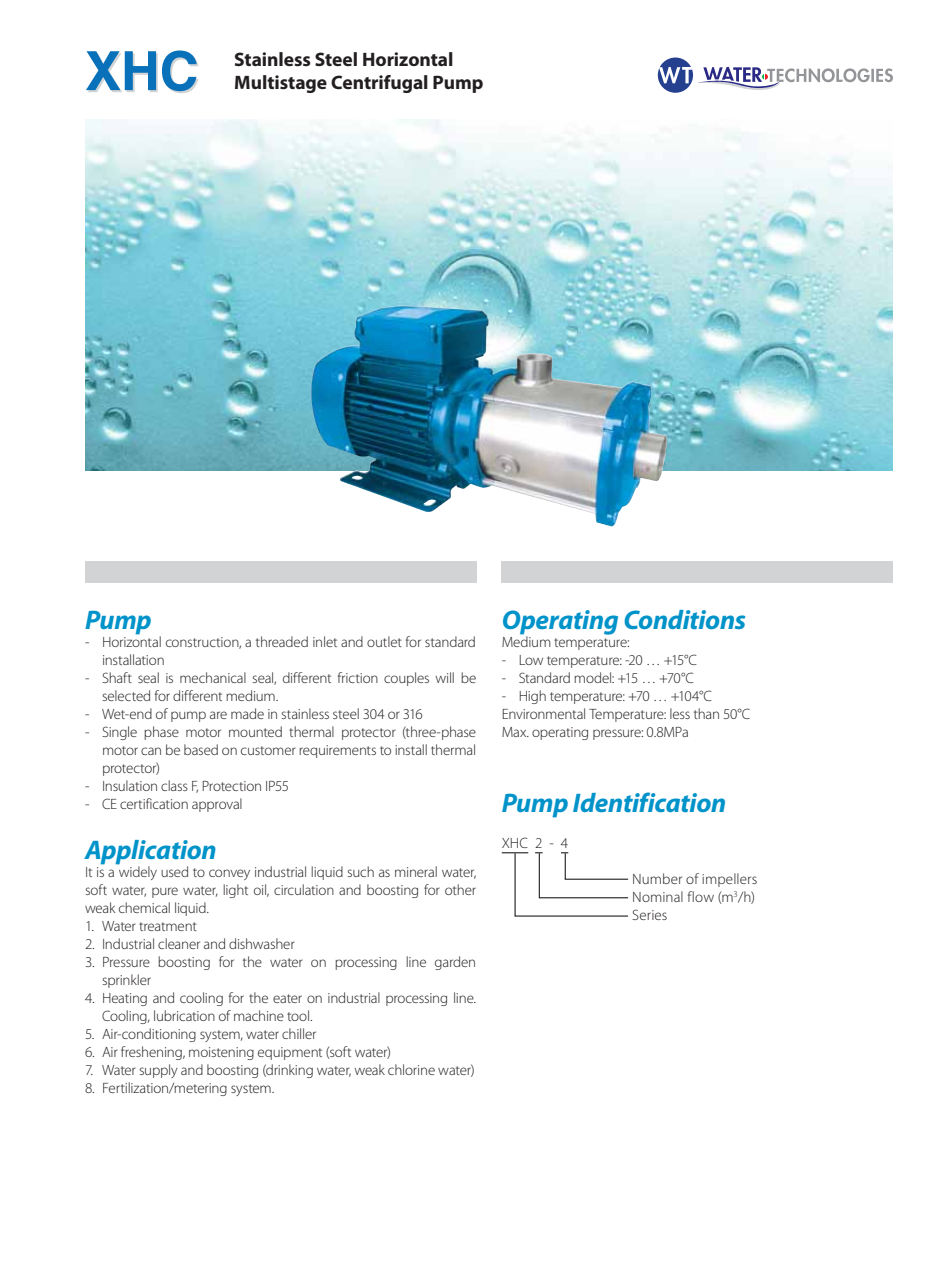
<style>
.page{position:relative;width:944px;height:1263px;background:#fff}
.page>*{position:absolute;margin:0;border:0;box-sizing:border-box;transform-origin:0 0}
.t1{font:700 54px "Helvetica";color:#0871b9}
.t2{font:italic 700 27px "Myriad Pro";letter-spacing:-.01em;color:#0093ca}
.t3{font:700 19.5px/23.4px "Myriad Pro";letter-spacing:-.005em;color:#231f20}
.t4{font:300 15px/18px "Myriad Pro";letter-spacing:-.015em;color:#231f20}
.t5{font:300 15px/18px "Myriad Pro";letter-spacing:.005em;color:#231f20}
</style>
<div class="page">
<div style="left:658px;top:58px;width:35px;height:35px;background:#25408f;border-radius:50%"></div>
<svg style="left:659px;top:67px;width:234px;height:23px"></svg>
<div style="left:85px;top:561px;width:391px;height:22px;background:#d1d3d4"></div>
<div style="left:502px;top:561px;width:391px;height:22px;background:#d1d3d4"></div>
<img style="left:85px;top:119px;width:808px;height:351px">
<svg style="left:502px;top:852px;width:127px;height:65px"></svg>
<img style="left:315px;top:305px;width:86px;height:60px">
<h1 class="t1" style="left:85px;top:28px;width:115px">XHC</h1>
<h3 class="t3" style="left:234px;top:47px;width:251px">Stainless Steel Horizontal<br>Multistage Centrifugal Pump</h3>
<h2 class="t2" style="left:85px;top:602px;width:68px">Pump</h2>
<p class="t4" style="left:102px;top:632px;width:376px;text-indent:-17px">- Horizontal construction, a threaded inlet and outlet for standard installation</p>
<p class="t4" style="left:102px;top:668px;width:376px;text-indent:-17px">- Shaft seal is mechanical seal, different friction couples will be selected for different medium.</p>
<p class="t4" style="left:85px;top:704px;width:339px">- Wet-end of pump are made in stainless steel 304 or 316</p>
<p class="t4" style="left:102px;top:722px;width:376px;text-align:justify;text-indent:-17px">- Single phase motor mounted thermal protector (three-phase motor can be based on customer requirements to install thermal protector)</p>
<p class="t4" style="left:85px;top:776px;width:206px">- Insulation class F, Protection IP55</p>
<p class="t4" style="left:85px;top:794px;width:159px">- CE certification approval</p>
<h2 class="t2" style="left:85px;top:832px;width:133px">Application</h2>
<p class="t4" style="left:85px;top:863px;width:393px;text-align:justify">It is a widely used to convey industrial liquid such as mineral water, soft water, pure water, light oil, circulation and boosting for other weak chemical liquid.</p>
<p class="t4" style="left:85px;top:917px;width:113px">1. Water treatment</p>
<p class="t4" style="left:85px;top:935px;width:211px">2. Industrial cleaner and dishwasher</p>
<p class="t4" style="left:102px;top:953px;width:376px;text-indent:-17px">3. Pressure boosting for the water on processing line garden sprinkler</p>
<p class="t4" style="left:102px;top:989px;width:376px;text-indent:-17px">4. Heating and cooling for the eater on industrial processing line.<br>Cooling, lubrication of machine tool.</p>
<p class="t4" style="left:85px;top:1025px;width:233px">5. Air-conditioning system, water chiller</p>
<p class="t4" style="left:85px;top:1043px;width:308px">6. Air freshening, moistening equipment (soft water)</p>
<p class="t4" style="left:85px;top:1061px;width:391px">7. Water supply and boosting (drinking water, weak chlorine water)</p>
<p class="t4" style="left:85px;top:1079px;width:191px">8. Fertilization/metering system.</p>
<h2 class="t2" style="left:502px;top:602px;width:246px">Operating Conditions</h2>
<p class="t4" style="left:502px;top:632px;width:129px">Medium temperature:</p>
<p class="t4" style="left:502px;top:650px;width:197px">- Low temperature: -20 … +15°C</p>
<p class="t4" style="left:502px;top:668px;width:194px">- Standard model: +15 … +70°C</p>
<p class="t4" style="left:502px;top:686px;width:250px">- High temperature: +70 … +104°C<br>Environmental Temperature: less than 50°C<br>Max. operating pressure: 0.8MPa</p>
<h2 class="t2" style="left:502px;top:786px;width:226px">Pump Identification</h2>
<p class="t4" style="left:502px;top:834px;width:68px">XHC 2 - 4</p>
<p class="t5" style="left:632px;top:870px;width:127px">Number of impellers<br>Nominal flow (m<sup>3</sup>/h)<br>Series</p>
</div>
